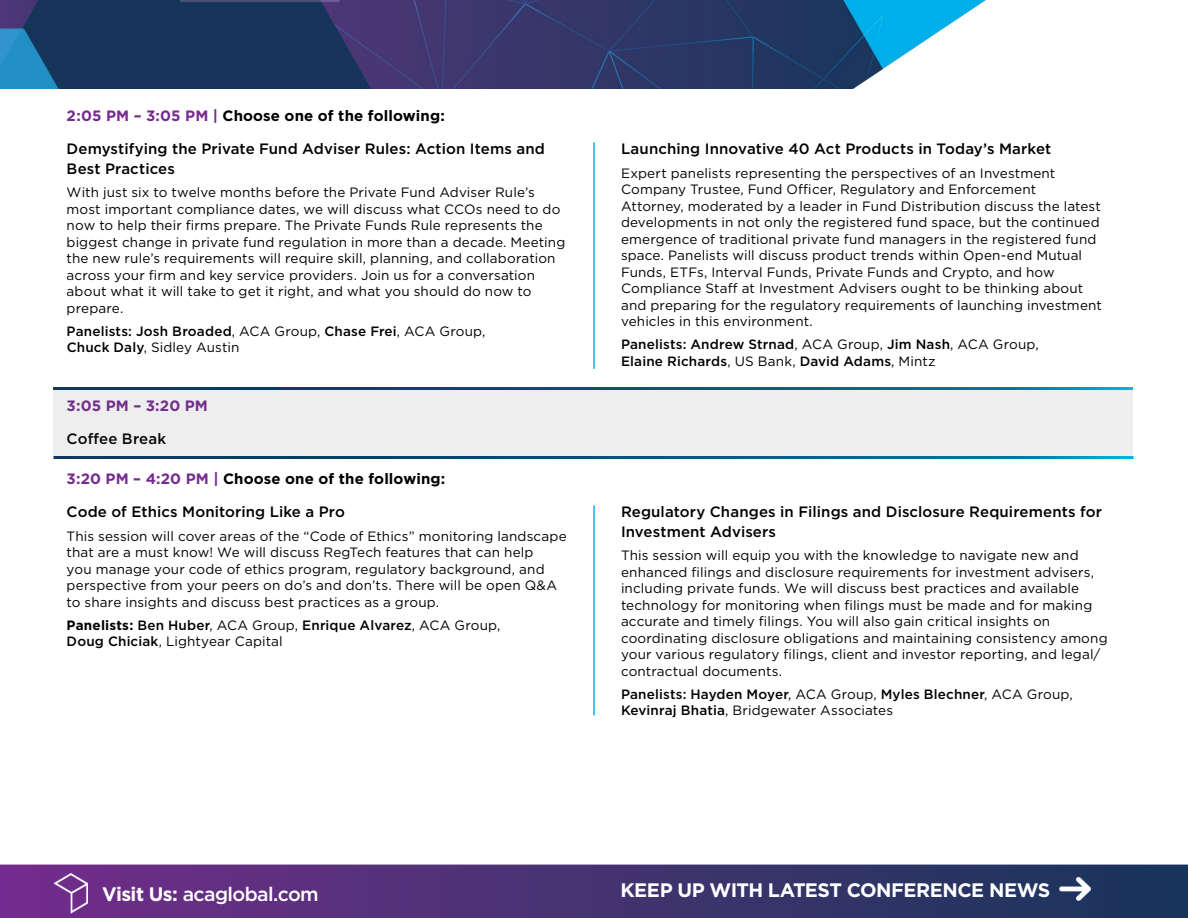
<style>
.page{position:relative;width:1188px;height:918px;background:#fff}
.page>*{position:absolute;margin:0;border:0;box-sizing:border-box;transform-origin:0 0}
.t1{font:700 19.5px "Gotham";letter-spacing:-.025em;color:#fff}
.t2{font:500 19.5px "Gotham";letter-spacing:-.03em;color:#fff}
.t3{font:500 15px/19.5px "Gotham";letter-spacing:.005em;color:#000}
.t4{font:700 15px "Gotham";letter-spacing:.01em;color:#000}
.t5{font:700 15px "Gotham";letter-spacing:.01em;color:#762b90}
.t6{font:13.5px/16.5px "Gotham";letter-spacing:.01em;color:#000}
.t7{font:500 13.5px/16.5px "Gotham";letter-spacing:.01em;color:#000}
.s1{color:#762b90}
.s2{font-weight:400}
.s3{font-weight:700}
.s4{font-weight:500}
</style>
<div class="page">
<div style="left:0;top:865px;width:1188px;height:53px;background:linear-gradient(to right,#742e8b,#173659)"></div>
<img style="left:0;top:0;width:986px;height:89px">
<img style="left:53px;top:874px;width:35px;height:39px">
<img style="left:1059px;top:878px;width:31px;height:23px">
<hr style="left:593px;top:142px;width:2px;height:227px;background:#00b5ed">
<div style="left:53px;top:390px;width:1080px;height:68px;background:#eeeeef"></div>
<hr style="left:54px;top:456px;width:1080px;height:3px;background:#fff">
<hr style="left:593px;top:505px;width:2px;height:210px;background:#00b5ed">
<p class="t4" style="left:67px;top:106px;width:380px"><span class="s1">2:05 PM – 3:05 PM |</span> Choose one of the following:</p>
<p class="t3" style="left:67px;top:139px;width:480px">Demystifying the Private Fund Adviser Rules: Action Items and<br>Best Practices</p>
<p class="t6" style="left:67px;top:184px;width:500px">With just six to twelve months before the Private Fund Adviser Rule’s most important compliance dates, we will discuss what CCOs need to do now to help their firms prepare. The Private Funds Rule represents the biggest change in private fund regulation in more than a decade. Meeting the new rule’s requirements will require skill, planning, and collaboration across your firm and key service providers. Join us for a conversation about what it will take to get it right, and what you should do now to prepare.</p>
<p class="t7" style="left:67px;top:323px;width:420px">Panelists: Josh Broaded<span class="s2">, ACA Group,</span> Chase Frei<span class="s2">, ACA Group,<br></span>Chuck Daly<span class="s2">, Sidley Austin</span></p>
<p class="t5" style="left:67px;top:395px;width:143px">3:05 PM – 3:20 PM</p>
<p class="t3" style="left:67px;top:428px;width:101px">Coffee Break</p>
<p class="t4" style="left:67px;top:469px;width:380px"><span class="s1">3:20 PM – 4:20 PM |</span> Choose one of the following:</p>
<p class="t3" style="left:67px;top:502px;width:280px">Code of Ethics Monitoring Like a Pro</p>
<p class="t6" style="left:67px;top:527px;width:502px">This session will cover areas of the “Code of Ethics” monitoring landscape that are a must know! We will discuss RegTech features that can help<br>you manage your code of ethics program, regulatory background, and perspective from your peers on do’s and don’ts. There will be open Q&amp;A to share insights and discuss best practices as a group.</p>
<p class="t6" style="left:67px;top:617px;width:435px"><span class="s3">Panelists:</span> <span class="s4">Ben Huber</span>, ACA Group, <span class="s4">Enrique Alvarez</span>, ACA Group,<br><span class="s4">Doug Chiciak</span>, Lightyear Capital</p>
<p class="t3" style="left:621px;top:139px;width:432px">Launching Innovative 40 Act Products in Today’s Market</p>
<p class="t6" style="left:621px;top:164px;width:482px">Expert panelists representing the perspectives of an Investment Company Trustee, Fund Officer, Regulatory and Enforcement Attorney, moderated by a leader in Fund Distribution discuss the latest developments in not only the registered fund space, but the continued emergence of traditional private fund managers in the registered fund space. Panelists will discuss product trends within Open-end Mutual Funds, ETFs, Interval Funds, Private Funds and Crypto, and how Compliance Staff at Investment Advisers ought to be thinking about and preparing for the regulatory requirements of launching investment vehicles in this environment.</p>
<p class="t7" style="left:621px;top:336px;width:419px">Panelists: Andrew Strnad<span class="s2">, ACA Group,</span> Jim Nash<span class="s2">, ACA Group,<br></span>Elaine Richards<span class="s2">, US Bank,</span> David Adams<span class="s2">, Mintz</span></p>
<p class="t3" style="left:621px;top:502px;width:482px">Regulatory Changes in Filings and Disclosure Requirements for<br>Investment Advisers</p>
<p class="t6" style="left:621px;top:547px;width:488px">This session will equip you with the knowledge to navigate new and enhanced filings and disclosure requirements for investment advisers, including private funds. We will discuss best practices and available technology for monitoring when filings must be made and for making accurate and timely filings. You will also gain critical insights on coordinating disclosure obligations and maintaining consistency among your various regulatory filings, client and investor reporting, and legal/ contractual documents.</p>
<p class="t7" style="left:621px;top:686px;width:453px">Panelists: Hayden Moyer<span class="s2">, ACA Group,</span> Myles Blechner<span class="s2">, ACA Group,<br></span>Kevinraj Bhatia<span class="s2">, Bridgewater Associates</span></p>
<h1 class="t2" style="left:102px;top:882px;width:218px"><span class="s3">Visit Us:</span> acaglobal.com</h1>
<h1 class="t1" style="left:620px;top:877px;width:431px">KEEP UP WITH LATEST CONFERENCE NEWS</h1>
</div>
